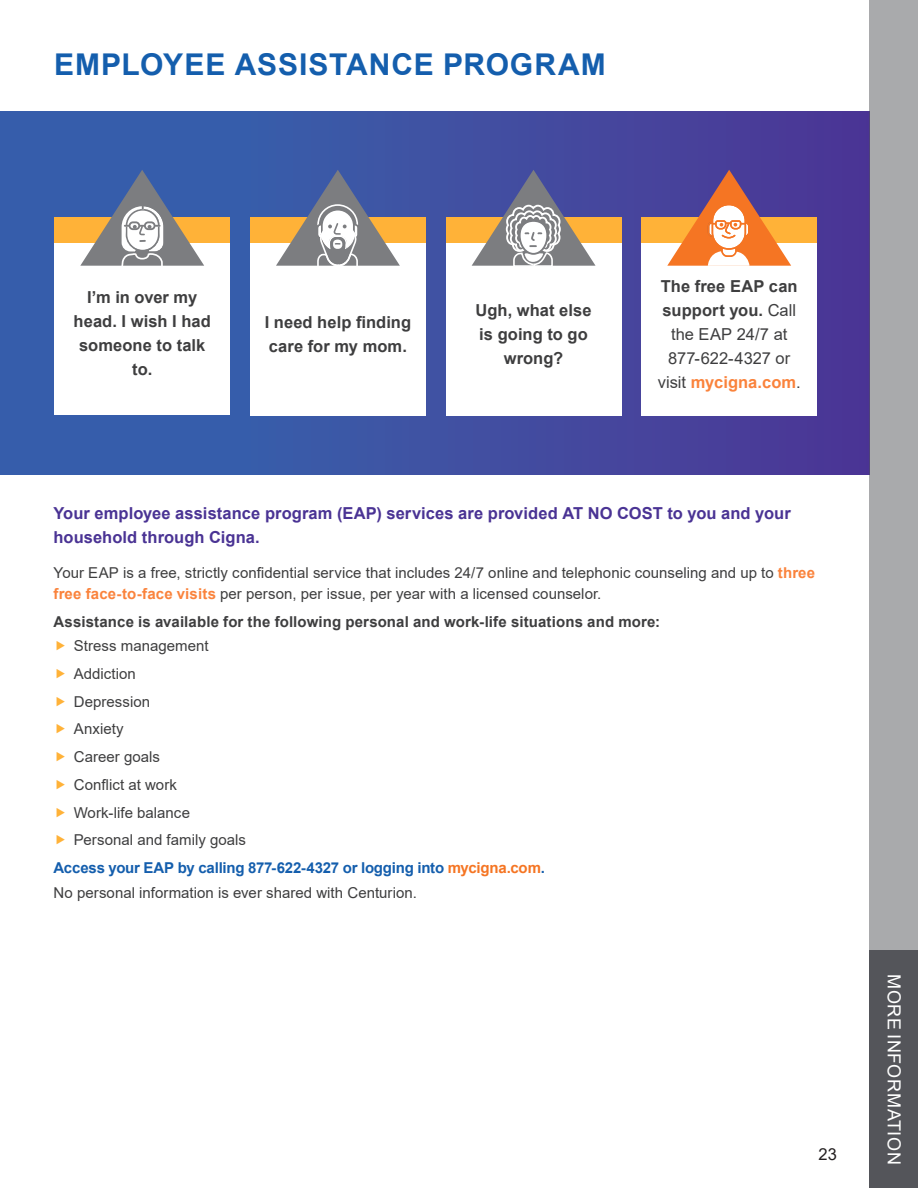
<style>
.page{position:relative;width:918px;height:1188px;background:#fff}
.page>*{position:absolute;margin:0;border:0;box-sizing:border-box;transform-origin:0 0}
.t1{font:700 30px "Arial";letter-spacing:.03em;color:#145ead}
.Table_of_Contents_He{font:18px "Arial";letter-spacing:.035em;color:#fff}
.Body_Copy{font:700 16.5px/24px "Arial";letter-spacing:.005em;color:#3e3e3f;text-align:center}
.Intro_Sentence{font:700 16.5px/24px "Arial";letter-spacing:.005em;color:#4a3394}
.Body_Copy-2{font:16.5px/24px "Arial";color:#3e3e3f;text-align:center}
.t2{font:16.5px "Arial";color:#231f20}
.Body_Copy-3{font:15px/21px "Arial";letter-spacing:.005em;color:#3e3e3f}
.Body_Copy-4{font:700 15px "Arial";letter-spacing:.01em;color:#3e3e3f}
.List_Intro{font:700 15px "Arial";letter-spacing:-.015em;color:#145ead}
.List_Intro-2{font:15px "Arial";letter-spacing:.005em;color:#3e3e3f}
.s1{font-weight:700}
.s2{font-weight:700;color:#fa833c}
.s3{color:#f57523}
</style>
<div class="page">
<div style="left:0;top:112px;width:869px;height:362px;background:linear-gradient(to right,#3366af,#4c3895)"></div>
<div style="left:250px;top:218px;width:175px;height:198px;background:#fff"></div>
<div style="left:250px;top:217px;width:175px;height:26px;background:#ffb238"></div>
<div style="left:642px;top:218px;width:175px;height:198px;background:#fff"></div>
<div style="left:642px;top:217px;width:175px;height:26px;background:#ffb238"></div>
<div style="left:446px;top:218px;width:175px;height:198px;background:#fff"></div>
<div style="left:446px;top:217px;width:175px;height:26px;background:#ffb238"></div>
<svg style="left:469px;top:165px;width:131px;height:101px"></svg>
<div style="left:55px;top:217px;width:175px;height:198px;background:#fff"></div>
<div style="left:55px;top:217px;width:175px;height:26px;background:#ffb238"></div>
<svg style="left:665px;top:165px;width:130px;height:101px"></svg>
<svg style="left:78px;top:165px;width:130px;height:101px"></svg>
<svg style="left:274px;top:165px;width:130px;height:101px"></svg>
<div style="left:869px;top:0;width:49px;height:1188px;background:#a9aaac"></div>
<div style="left:869px;top:950px;width:49px;height:238px;background:#54555a"></div>
<p class="t1" style="left:54px;top:44px;width:553px">EMPLOYEE ASSISTANCE PROGRAM</p>
<p class="Body_Copy" style="left:74px;top:285px;width:139px">I’m in over my head. I wish I had someone to talk to.</p>
<p class="Body_Copy" style="left:265px;top:310px;width:148px;text-align:left">I need help finding care for my mom.</p>
<p class="Body_Copy" style="left:476px;top:298px;width:118px">Ugh, what else is going to go wrong?</p>
<p class="Body_Copy-2" style="left:658px;top:274px;width:144px"><span class="s1">The free EAP can support you.</span> Call the EAP 24/7 at<br>877-622-4327 or visit <span class="s2">mycigna.com</span>.</p>
<p class="Intro_Sentence" style="left:54px;top:502px;width:739px">Your employee assistance program (EAP) services are provided AT NO COST to you and your household through Cigna.</p>
<p class="Body_Copy-3" style="left:54px;top:562px;width:763px">Your EAP is a free, strictly confidential service that includes 24/7 online and telephonic counseling and up to <span class="s2">three free face-to-face visits</span> per person, per issue, per year with a licensed counselor.</p>
<p class="Body_Copy-4" style="left:54px;top:611px;width:608px">Assistance is available for the following personal and work-life situations and more:</p>
<p class="Body_Copy-3" style="left:74px;top:635px;width:136px">Stress management</p>
<p class="Body_Copy-3" style="left:74px;top:663px;width:64px">Addiction</p>
<p class="Body_Copy-3" style="left:74px;top:691px;width:78px">Depression</p>
<p class="Body_Copy-3" style="left:74px;top:718px;width:51px">Anxiety</p>
<p class="Body_Copy-3" style="left:74px;top:746px;width:88px">Career goals</p>
<p class="Body_Copy-3" style="left:74px;top:774px;width:105px">Conflict at work</p>
<p class="Body_Copy-3" style="left:74px;top:802px;width:118px">Work-life balance</p>
<p class="Body_Copy-3" style="left:74px;top:829px;width:174px">Personal and family goals</p>
<p class="List_Intro" style="left:54px;top:857px;width:493px">Access your EAP by calling 877-622-4327 or logging into <span class="s3">mycigna.com</span>.</p>
<p class="List_Intro-2" style="left:54px;top:882px;width:365px">No personal information is ever shared with Centurion.</p>
<p class="t2" style="left:819px;top:1143px;width:20px">23</p>
<p class="Table_of_Contents_He" style="left:906px;top:974px;width:192px;rotate:90deg">MORE INFORMATION</p>
</div>
